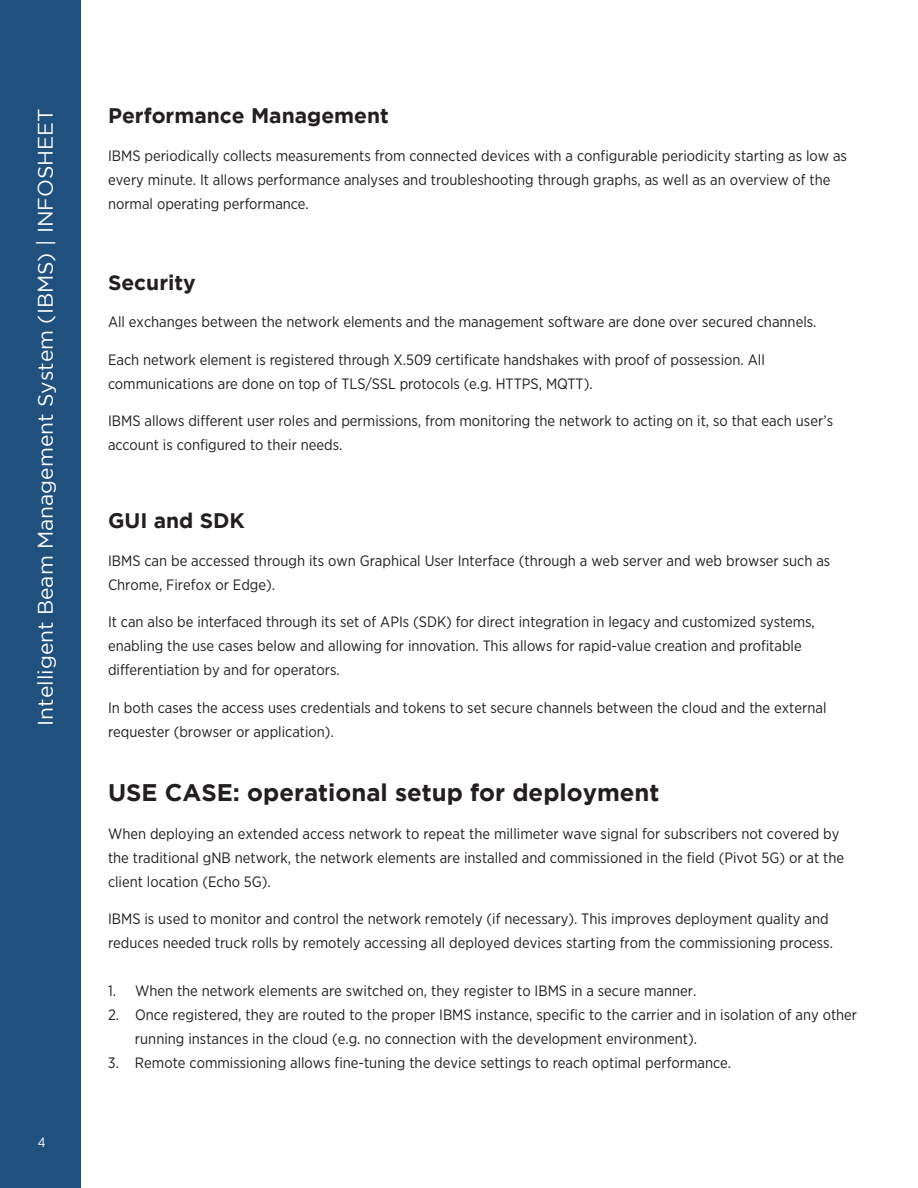
<style>
.page{position:relative;width:918px;height:1188px;background:#fff}
.page>*{position:absolute;margin:0;border:0;box-sizing:border-box;transform-origin:0 0}
.t1{font:700 24px "Gotham";color:#231f20}
.t2{font:21px "Gotham";color:#fff}
.t3{font:700 21px "Gotham";color:#231f20}
.t4{font:15px/24px "Gotham Narrow";color:#231f20}
.t5{font:13.5px "Gotham Narrow";color:#fff}
</style>
<div class="page">
<div style="left:0;top:0;width:81px;height:1188px;background:#1f507e"></div>
<h2 class="t2" style="left:34px;top:726px;width:619px;rotate:-90deg">Intelligent Beam Management System (IBMS) | INFOSHEET</h2>
<p class="t5" style="left:38px;top:1134px;width:9px">4</p>
<p class="t3" style="left:108px;top:104px;width:282px">Performance Management</p>
<p class="t4" style="left:108px;top:143px;width:741px">IBMS periodically collects measurements from connected devices with a configurable periodicity starting as low as every minute. It allows performance analyses and troubleshooting through graphs, as well as an overview of the normal operating performance.</p>
<p class="t3" style="left:108px;top:270px;width:89px">Security</p>
<p class="t4" style="left:108px;top:310px;width:710px">All exchanges between the network elements and the management software are done over secured channels.</p>
<p class="t4" style="left:108px;top:347px;width:658px">Each network element is registered through X.509 certificate handshakes with proof of possession. All communications are done on top of TLS/SSL protocols (e.g. HTTPS, MQTT).</p>
<p class="t4" style="left:108px;top:409px;width:727px">IBMS allows different user roles and permissions, from monitoring the network to acting on it, so that each user’s account is configured to their needs.</p>
<p class="t3" style="left:108px;top:509px;width:138px">GUI and SDK</p>
<p class="t4" style="left:108px;top:548px;width:724px">IBMS can be accessed through its own Graphical User Interface (through a web server and web browser such as<br>Chrome, Firefox or Edge).</p>
<p class="t4" style="left:108px;top:610px;width:708px">It can also be interfaced through its set of APIs (SDK) for direct integration in legacy and customized systems, enabling the use cases below and allowing for innovation. This allows for rapid-value creation and profitable differentiation by and for operators.</p>
<p class="t4" style="left:108px;top:695px;width:720px">In both cases the access uses credentials and tokens to set secure channels between the cloud and the external requester (browser or application).</p>
<p class="t1" style="left:108px;top:779px;width:553px">USE CASE: operational setup for deployment</p>
<p class="t4" style="left:108px;top:821px;width:738px">When deploying an extended access network to repeat the millimeter wave signal for subscribers not covered by the traditional gNB network, the network elements are installed and commissioned in the field (Pivot 5G) or at the client location (Echo 5G).</p>
<p class="t4" style="left:108px;top:906px;width:727px">IBMS is used to monitor and control the network remotely (if necessary). This improves deployment quality and reduces needed truck rolls by remotely accessing all deployed devices starting from the commissioning process.</p>
<p class="t4" style="left:108px;top:979px;width:590px">1. When the network elements are switched on, they register to IBMS in a secure manner.</p>
<p class="t4" style="left:135px;top:1003px;width:724px;text-indent:-27px">2. Once registered, they are routed to the proper IBMS instance, specific to the carrier and in isolation of any other running instances in the cloud (e.g. no connection with the development environment).</p>
<p class="t4" style="left:108px;top:1051px;width:625px">3. Remote commissioning allows fine-tuning the device settings to reach optimal performance.</p>
</div>
